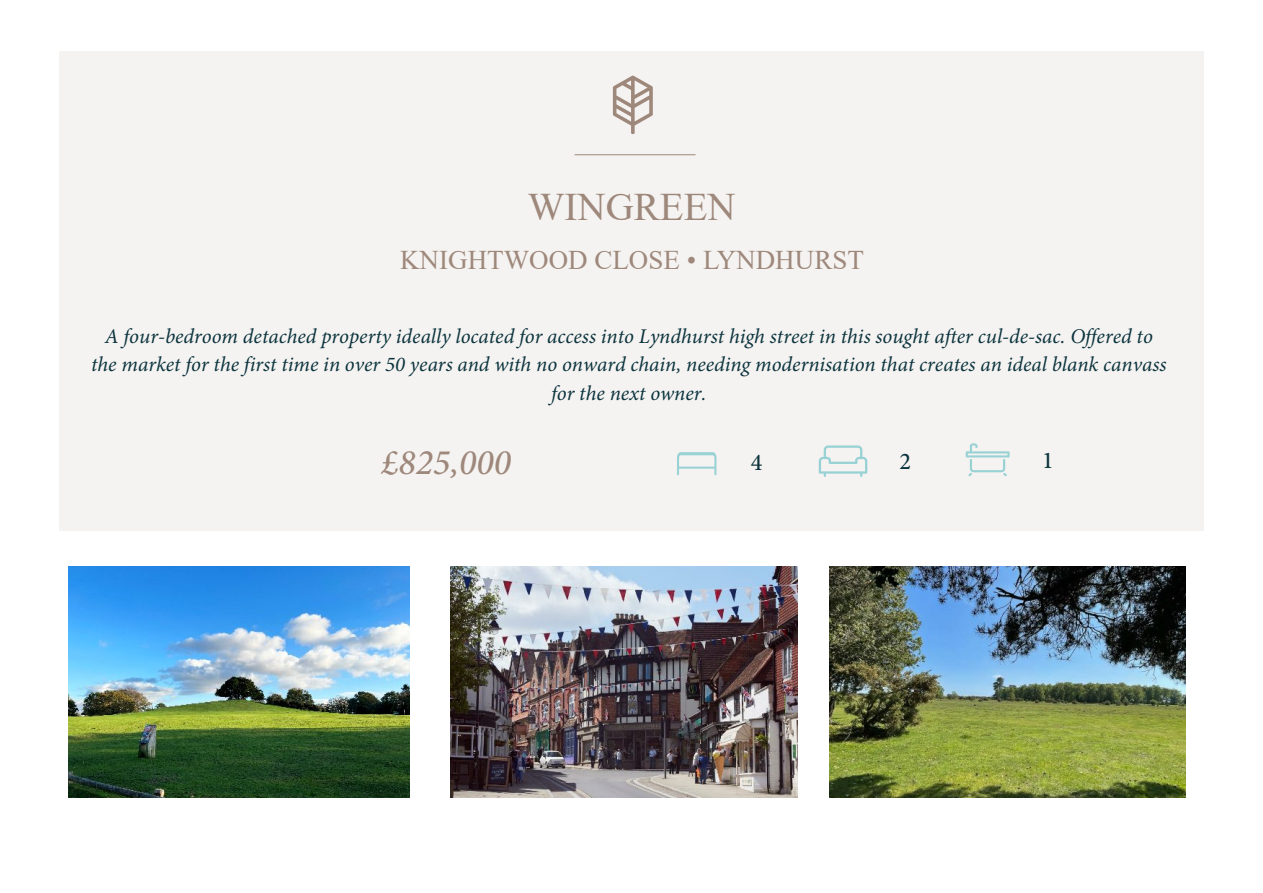
<style>
.page{position:relative;width:1263px;height:893px;background:#fff}
.page>*{position:absolute;margin:0;border:0;box-sizing:border-box;transform-origin:0 0}
.t1{font:39px "Times New Roman";color:#9e887b}
.t2{font:italic 500 36px "Minion Pro";color:#9e887b}
.t3{font:27px "Times New Roman";color:#9e887b}
.t4{font:500 24px "Minion Pro";color:#0b333d}
.t5{font:italic 21px/28.7px "Minion Pro";color:#0b343e;text-align:center}
</style>
<div class="page">
<div style="left:60px;top:52px;width:1144px;height:479px;background:#f5f3f1"></div>
<hr style="left:574px;top:154px;width:121px;height:1px;background:#9e887b">
<svg style="left:613px;top:76px;width:40px;height:58px"></svg>
<svg style="left:966px;top:443px;width:44px;height:33px"></svg>
<svg style="left:819px;top:445px;width:48px;height:32px"></svg>
<svg style="left:677px;top:452px;width:39px;height:23px"></svg>
<hr style="left:678px;top:467px;width:37px;height:2px;background:#98d2d4">
<img style="left:69px;top:567px;width:341px;height:231px">
<img style="left:450px;top:567px;width:348px;height:231px">
<img style="left:829px;top:566px;width:356px;height:232px">
<h1 class="t1" style="left:528px;top:193px;width:209px">WINGREEN</h1>
<p class="t3" style="left:400px;top:251px;width:465px">KNIGHTWOOD CLOSE • LYNDHURST</p>
<p class="t5" style="left:91px;top:323px;width:1077px">A four-bedroom detached property ideally located for access into Lyndhurst high street in this sought after cul-de-sac. Offered to the market for the first time in over 50 years and with no onward chain, needing modernisation that creates an ideal blank canvass for the next owner.</p>
<h2 class="t2" style="left:381px;top:448px;width:131px">£825,000</h2>
<p class="t4" style="left:751px;top:452px;width:13px">4</p>
<p class="t4" style="left:899px;top:452px;width:13px">2</p>
<p class="t4" style="left:1042px;top:450px;width:13px">1</p>
</div>
